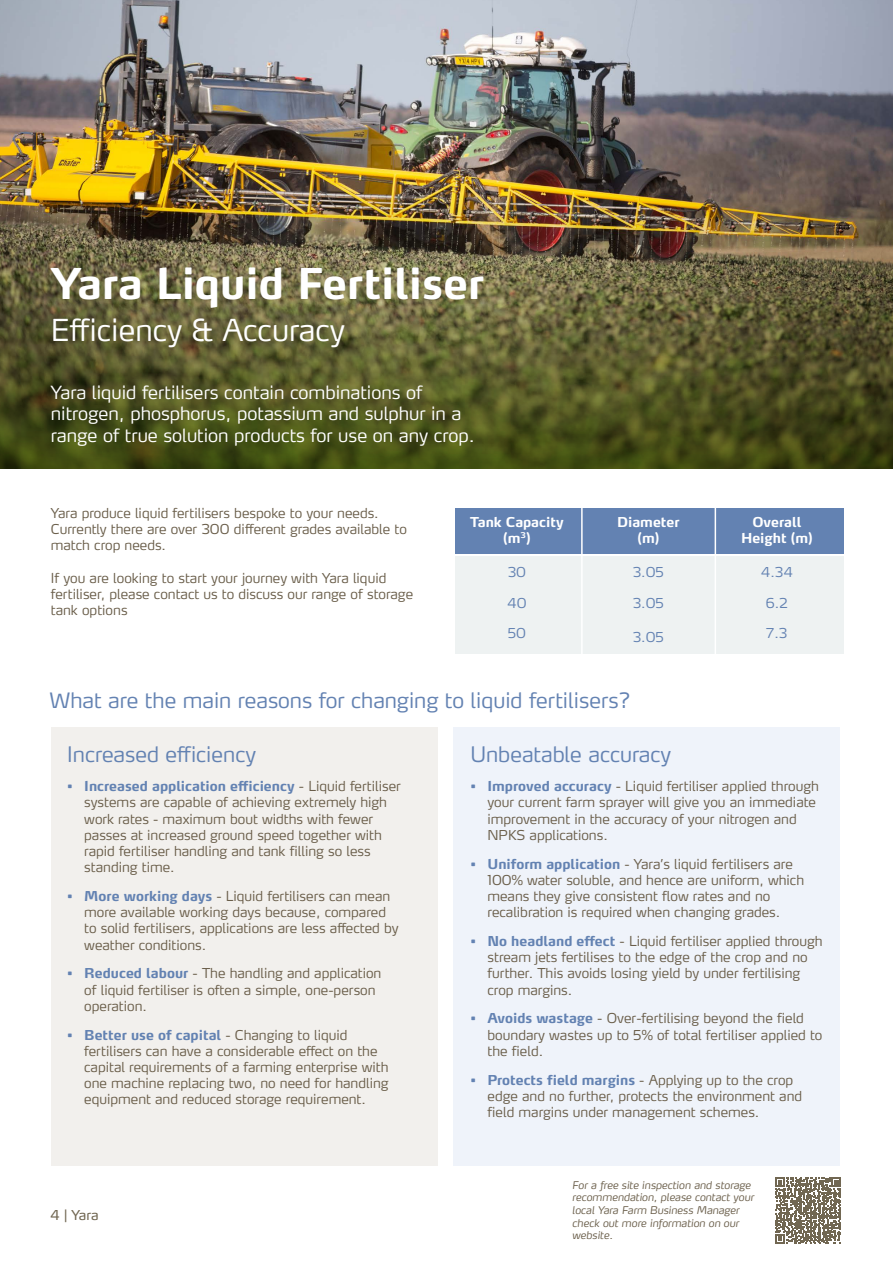
<style>
.page{position:relative;width:893px;height:1263px;background:#fff}
.page>*{position:absolute;margin:0;border:0;box-sizing:border-box;transform-origin:0 0}
.t1{font:700 42px "Yara Max LF";color:#fff}
.t2{font:300 30px "Yara Max LF";color:#fff}
.t3{font:300 21px "Yara Max LF";color:#6382b2}
.t4{font:300 18px/21.6px "Yara Max LF";color:#fff}
.t5{font:300 13.5px/16.2px "Yara Max LF";color:#6a5e4a}
.t6{font:700 13.5px/16.2px "Yara Max LF";color:#fff;text-align:center}
.t7{font:300 13.5px "Yara Max LF";color:#6382b2}
.t8{font:13.5px "Yara Max LF";color:#716752}
.t9{font:italic 300 10.5px/12.6px "Yara Max LF";color:#6a5e4a}
.s1{font-weight:700;color:#6382b2}
</style>
<div class="page">
<div style="left:51px;top:727px;width:387px;height:438px;background:#f2f0ed"></div>
<div style="left:453px;top:727px;width:387px;height:438px;background:#eff3fa"></div>
<img style="left:0;top:0;width:893px;height:104px">
<svg style="left:775px;top:1177px;width:66px;height:66px"></svg>
<img style="left:0;top:104px;width:893px;height:365px">
<div style="left:455px;top:508px;width:388px;height:45px;background:#6382b2"></div>
<div style="left:455px;top:556px;width:388px;height:98px;background:#eef2f2"></div>
<hr style="left:581px;top:505px;width:2px;height:184px;background:#fff">
<hr style="left:715px;top:505px;width:1px;height:156px;background:#fff">
<h1 class="t1" style="left:51px;top:258px;width:435px">Yara Liquid Fertiliser</h1>
<h2 class="t2" style="left:51px;top:312px;width:295px">Efficiency &amp; Accuracy</h2>
<h3 class="t4" style="left:51px;top:381px;width:425px">Yara liquid fertilisers contain combinations of nitrogen, phosphorus, potassium and sulphur in a range of true solution products for use on any crop.</h3>
<p class="t5" style="left:51px;top:505px;width:357px">Yara produce liquid fertilisers bespoke to your needs.<br>Currently there are over 300 different grades available to match crop needs.</p>
<p class="t5" style="left:51px;top:569px;width:364px">If you are looking to start your journey with Yara liquid fertiliser, please contact us to discuss our range of storage tank options</p>
<p class="t6" style="left:470px;top:513px;width:95px">Tank Capacity (m<sup>3</sup>)</p>
<p class="t7" style="left:508px;top:564px;width:20px">30</p>
<p class="t7" style="left:507px;top:594px;width:21px">40</p>
<p class="t7" style="left:508px;top:625px;width:20px">50</p>
<p class="t6" style="left:617px;top:513px;width:64px">Diameter (m)</p>
<p class="t7" style="left:633px;top:564px;width:33px">3.05</p>
<p class="t7" style="left:633px;top:594px;width:33px">3.05</p>
<p class="t7" style="left:633px;top:628px;width:33px">3.05</p>
<p class="t6" style="left:741px;top:513px;width:73px">Overall<br>Height (m)</p>
<p class="t7" style="left:761px;top:564px;width:34px">4.34</p>
<p class="t7" style="left:766px;top:594px;width:24px">6.2</p>
<p class="t7" style="left:766px;top:625px;width:23px">7.3</p>
<h3 class="t3" style="left:50px;top:687px;width:583px">What are the main reasons for changing to liquid fertilisers?</h3>
<h3 class="t3" style="left:67px;top:741px;width:190px">Increased efficiency</h3>
<p class="t5" style="left:84px;top:778px;width:318px;text-indent:-17px"><span class="s1">• Increased application efficiency</span> - Liquid fertiliser systems are capable of achieving extremely high work rates - maximum bout widths with fewer passes at increased ground speed together with rapid fertiliser handling and tank filling so less standing time.</p>
<p class="t5" style="left:84px;top:887px;width:316px;text-indent:-17px"><span class="s1">• More working days</span> - Liquid fertilisers can mean more available working days because, compared to solid fertilisers, applications are less affected by weather conditions.</p>
<p class="t5" style="left:84px;top:965px;width:299px;text-indent:-17px"><span class="s1">• Reduced labour</span> - The handling and application of liquid fertiliser is often a simple, one-person operation.</p>
<p class="t5" style="left:84px;top:1026px;width:306px;text-indent:-17px"><span class="s1">• Better use of capital</span> - Changing to liquid fertilisers can have a considerable effect on the capital requirements of a farming enterprise with one machine replacing two, no need for handling equipment and reduced storage requirement.</p>
<h3 class="t3" style="left:470px;top:741px;width:202px">Unbeatable accuracy</h3>
<p class="t5" style="left:487px;top:778px;width:333px;text-indent:-17px"><span class="s1">• Improved accuracy</span> - Liquid fertiliser applied through your current farm sprayer will give you an immediate improvement in the accuracy of your nitrogen and NPKS applications.</p>
<p class="t5" style="left:487px;top:855px;width:318px;text-indent:-17px"><span class="s1">• Uniform application</span> - Yara’s liquid fertilisers are 100% water soluble, and hence are uniform, which means they give consistent flow rates and no recalibration is required when changing grades.</p>
<p class="t5" style="left:487px;top:932px;width:337px;text-indent:-17px"><span class="s1">• No headland effect</span> - Liquid fertiliser applied through stream jets fertilises to the edge of the crop and no further. This avoids losing yield by under fertilising crop margins.</p>
<p class="t5" style="left:487px;top:1010px;width:336px;text-indent:-17px"><span class="s1">• Avoids wastage</span> - Over-fertilising beyond the field boundary wastes up to 5% of total fertiliser applied to the field.</p>
<p class="t5" style="left:487px;top:1071px;width:316px;text-indent:-17px"><span class="s1">• Protects field margins</span> - Applying up to the crop edge and no further, protects the environment and field margins under management schemes.</p>
<p class="t8" style="left:50px;top:1207px;width:50px">4 | Yara</p>
<p class="t9" style="left:572px;top:1178px;width:183px">For a free site inspection and storage recommendation, please contact your local Yara Farm Business Manager check out more information on our website.</p>
</div>
